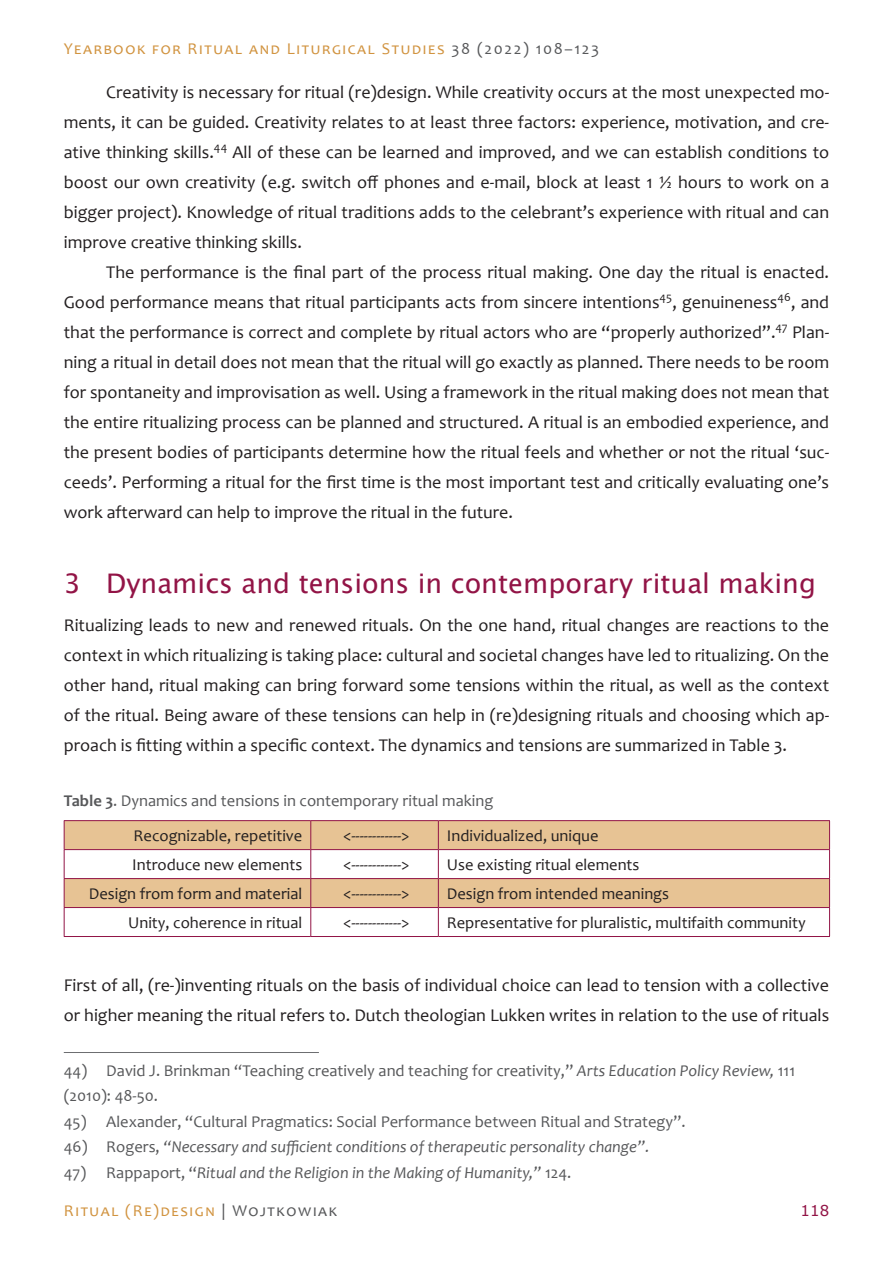
<style>
.page{position:relative;width:893px;height:1263px;background:#fff}
.page>*{position:absolute;margin:0;border:0;box-sizing:border-box;transform-origin:0 0}
.t1{font:27px "Lucida Sans Unicode";color:#921446}
.t2{font:18px/30px "Candara";color:#231f20;text-align:justify}
.t3{font:16.5px/25.5px "Candara";color:#57585a}
.t4{font:16.5px "Candara";color:#231f20}
.t5{font:italic 16.5px "Candara";color:#57585a}
.t6{font:16.5px "Candara";letter-spacing:.1em;color:#d1933f}
.t7{font:15px "Verdana";color:#921446}
.s1{color:#57585a}
.s2{font-weight:700}
.s3{color:#231f20}
.s4{font-style:italic}
.s5{font-style:normal}
</style>
<div class="page">
<hr style="left:64px;top:1052px;width:255px;height:1px;background:#6c6d70">
<svg style="left:65px;top:821px;width:764px;height:86px;fill:#e7c394"></svg>
<hr style="left:64px;top:878px;width:247px;height:1px;background:#921446">
<hr style="left:311px;top:878px;width:127px;height:1px;background:#921446">
<hr style="left:438px;top:878px;width:392px;height:1px;background:#921446">
<hr style="left:64px;top:907px;width:247px;height:1px;background:#921446">
<hr style="left:311px;top:907px;width:127px;height:1px;background:#921446">
<hr style="left:438px;top:907px;width:392px;height:1px;background:#921446">
<hr style="left:64px;top:936px;width:247px;height:1px;background:#921446">
<hr style="left:311px;top:936px;width:127px;height:1px;background:#921446">
<hr style="left:438px;top:936px;width:392px;height:1px;background:#921446">
<hr style="left:64px;top:820px;width:247px;height:1px;background:#921446">
<svg style="left:64px;top:821px;width:1px;height:115px"></svg>
<hr style="left:311px;top:820px;width:127px;height:1px;background:#921446">
<svg style="left:310px;top:821px;width:1px;height:115px"></svg>
<hr style="left:438px;top:820px;width:392px;height:1px;background:#921446">
<svg style="left:438px;top:821px;width:1px;height:115px"></svg>
<svg style="left:829px;top:821px;width:1px;height:115px"></svg>
<hr style="left:64px;top:849px;width:247px;height:1px;background:#921446">
<hr style="left:311px;top:849px;width:127px;height:1px;background:#921446">
<hr style="left:438px;top:849px;width:392px;height:1px;background:#921446">
<p class="t6" style="left:64px;top:39px;width:537px">Yearbook for Ritual and Liturgical Studies <span class="s1">38 (2022) 108–123</span></p>
<p class="t2" style="left:64px;top:77px;width:767px;text-indent:43px">Creativity is necessary for ritual (re)design. While creativity occurs at the most unexpected mo&shy;ments, it can be guided. Creativity relates to at least three factors: experience, motivation, and cre&shy;ative thinking skills.<sup>44</sup> All of these can be learned and improved, and we can establish conditions to boost our own creativity (e.g. switch off phones and e-mail, block at least 1 ½ hours to work on a bigger project). Knowledge of ritual traditions adds to the celebrant’s experience with ritual and can improve creative thinking skills.</p>
<p class="t2" style="left:64px;top:257px;width:767px;text-indent:43px">The performance is the final part of the process ritual making. One day the ritual is enacted.<br>Good performance means that ritual participants acts from sincere intentions<sup>45</sup>, genuineness<sup>46</sup>, and that the performance is correct and complete by ritual actors who are “properly authorized”.<sup>47</sup> Plan&shy;ning a ritual in detail does not mean that the ritual will go exactly as planned. There needs to be room for spontaneity and improvisation as well. Using a framework in the ritual making does not mean that the entire ritualizing process can be planned and structured. A ritual is an embodied experience, and the present bodies of participants determine how the ritual feels and whether or not the ritual ‘suc&shy;ceeds’. Performing a ritual for the first time is the most important test and critically evaluating one’s work afterward can help to improve the ritual in the future.</p>
<h1 class="t1" style="left:64px;top:562px;width:754px">3 Dynamics and tensions in contemporary ritual making</h1>
<p class="t2" style="left:64px;top:610px;width:767px">Ritualizing leads to new and renewed rituals. On the one hand, ritual changes are reactions to the context in which ritualizing is taking place: cultural and societal changes have led to ritualizing. On the other hand, ritual making can bring forward some tensions within the ritual, as well as the context of the ritual. Being aware of these tensions can help in (re)designing rituals and choosing which ap&shy;proach is fitting within a specific context. The dynamics and tensions are summarized in Table 3.</p>
<p class="t3" style="left:134px;top:782px;width:361px;line-height:35.4px;text-indent:-70px"><span class="s2">Table 3</span>. Dynamics and tensions in contemporary ritual making<br><span class="s3">Recognizable, repetitive</span></p>
<p class="t4" style="left:343px;top:825px;width:68px">&lt;------------&gt;</p>
<p class="t4" style="left:447px;top:825px;width:153px">Individualized, unique</p>
<p class="t4" style="left:132px;top:854px;width:171px">Introduce new elements</p>
<p class="t4" style="left:343px;top:854px;width:68px">&lt;------------&gt;</p>
<p class="t4" style="left:447px;top:854px;width:194px">Use existing ritual elements</p>
<p class="t4" style="left:89px;top:883px;width:215px">Design from form and material</p>
<p class="t4" style="left:343px;top:883px;width:68px">&lt;------------&gt;</p>
<p class="t4" style="left:447px;top:883px;width:224px">Design from intended meanings</p>
<p class="t4" style="left:128px;top:912px;width:176px">Unity, coherence in ritual</p>
<p class="t4" style="left:343px;top:912px;width:68px">&lt;------------&gt;</p>
<p class="t4" style="left:447px;top:912px;width:360px">Representative for pluralistic, multifaith community</p>
<p class="t2" style="left:64px;top:970px;width:767px">First of all, (re-)inventing rituals on the basis of individual choice can lead to tension with a collective or higher meaning the ritual refers to. Dutch theologian Lukken writes in relation to the use of rituals</p>
<p class="t3" style="left:64px;top:1057px;width:733px">44) David J. Brinkman “Teaching creatively and teaching for creativity,” <span class="s4">Arts Education Policy Review,</span> 111 (2010): 48-50.</p>
<p class="t3" style="left:64px;top:1109px;width:623px">45) Alexander, “Cultural Pragmatics: Social Performance between Ritual and Strategy”.</p>
<p class="t5" style="left:64px;top:1137px;width:587px"><span class="s5">46) Rogers,</span> “Necessary and sufficient conditions of therapeutic personality change”.</p>
<p class="t5" style="left:64px;top:1162px;width:509px"><span class="s5">47) Rappaport, “</span>Ritual and the Religion in the Making of Humanity,” <span class="s5">124.</span></p>
<p class="t6" style="left:64px;top:1200px;width:275px">Ritual (Re)design <span class="s1">| Wojtkowiak</span></p>
<p class="t7" style="left:801px;top:1200px;width:30px">118</p>
</div>
